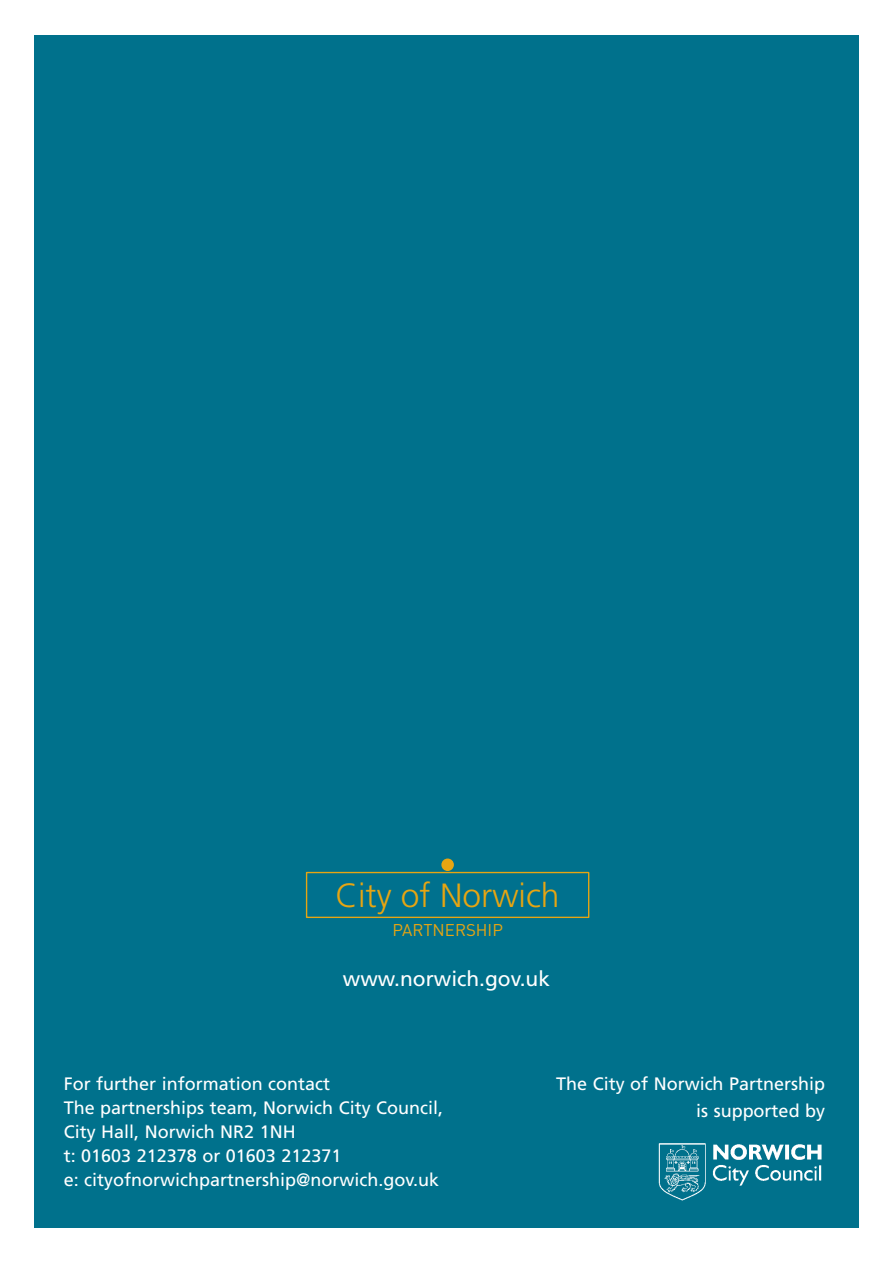
<style>
.page{position:relative;width:893px;height:1263px;background:#fff}
.page>*{position:absolute;margin:0;border:0;box-sizing:border-box;transform-origin:0 0}
.t1{font:300 33.6px "Frutiger";color:#e7a512}
.t2{font:21px "Frutiger";color:#fff}
.t3{font:18px/24px "Frutiger";color:#fff}
.t4{font:16.8px "DIN";color:#e7a512}
</style>
<div class="page">
<div style="left:34px;top:35px;width:825px;height:1192px;background:#00718c"></div>
<div style="left:306px;top:872px;width:283px;height:46px;border:1px solid #e7a512"></div>
<div style="left:441px;top:858px;width:13px;height:13px;background:#e7a512;border-radius:50%"></div>
<img style="left:658px;top:1143px;width:164px;height:58px">
<h1 class="t1" style="left:336px;top:881px;width:226px">City of Norwich</h1>
<p class="t4" style="left:392px;top:924px;width:112px">PARTNERSHIP</p>
<p class="t2" style="left:343px;top:970px;width:209px">www.norwich.gov.uk</p>
<p class="t3" style="left:64px;top:1073px;width:381px">For further information contact<br>The partnerships team, Norwich City Council, City Hall, Norwich NR2 1NH<br>t: 01603 212378 or 01603 212371<br>e: cityofnorwichpartnership@norwich.gov.uk</p>
<p class="t3" style="left:556px;top:1072px;width:270px;line-height:27px;text-align:right">The City of Norwich Partnership is supported by</p>
</div>
